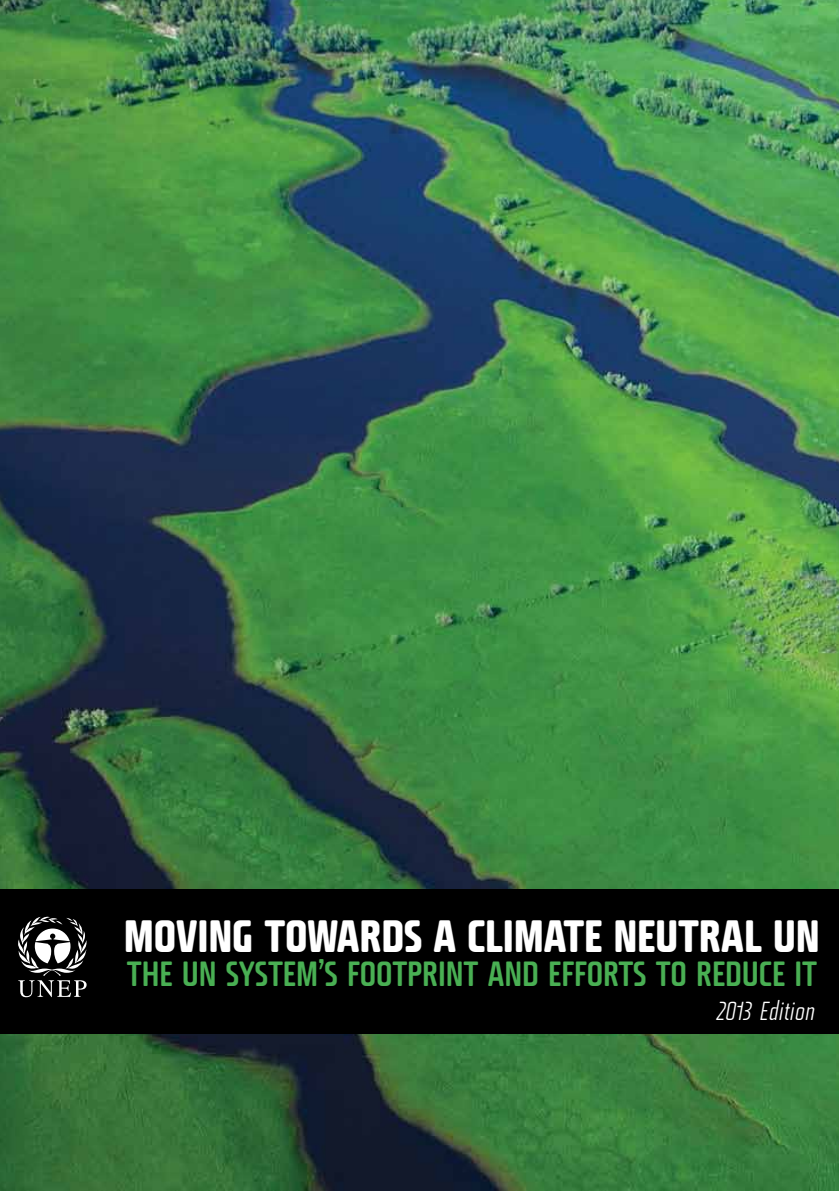
<style>
.page{position:relative;width:840px;height:1191px;background:#fff}
.page>*{position:absolute;margin:0;border:0;box-sizing:border-box;transform-origin:0 0}
.t1{font:44px "Fishmonger ECB";letter-spacing:-.005em;color:#fff}
.t2{font:34px "Fishmonger ECS";letter-spacing:-.005em;color:#49af53}
.t3{font:italic 25.2px "Fishmonger ECL";color:#fff}
</style>
<div class="page">
<img style="left:0;top:1px;width:838px;height:1190px">
<div style="left:0;top:889px;width:838px;height:144px;background:#000"></div>
<svg style="left:18px;top:916px;width:69px;height:81px"></svg>
<p class="t1" style="left:124px;top:905px;width:697px">MOVING TOWARDS A CLIMATE NEUTRAL UN</p>
<p class="t2" style="left:127px;top:951px;width:691px">THE UN SYSTEM’S FOOTPRINT AND EFFORTS TO REDUCE IT</p>
<p class="t3" style="left:716px;top:995px;width:100px">2013 Edition</p>
</div>
